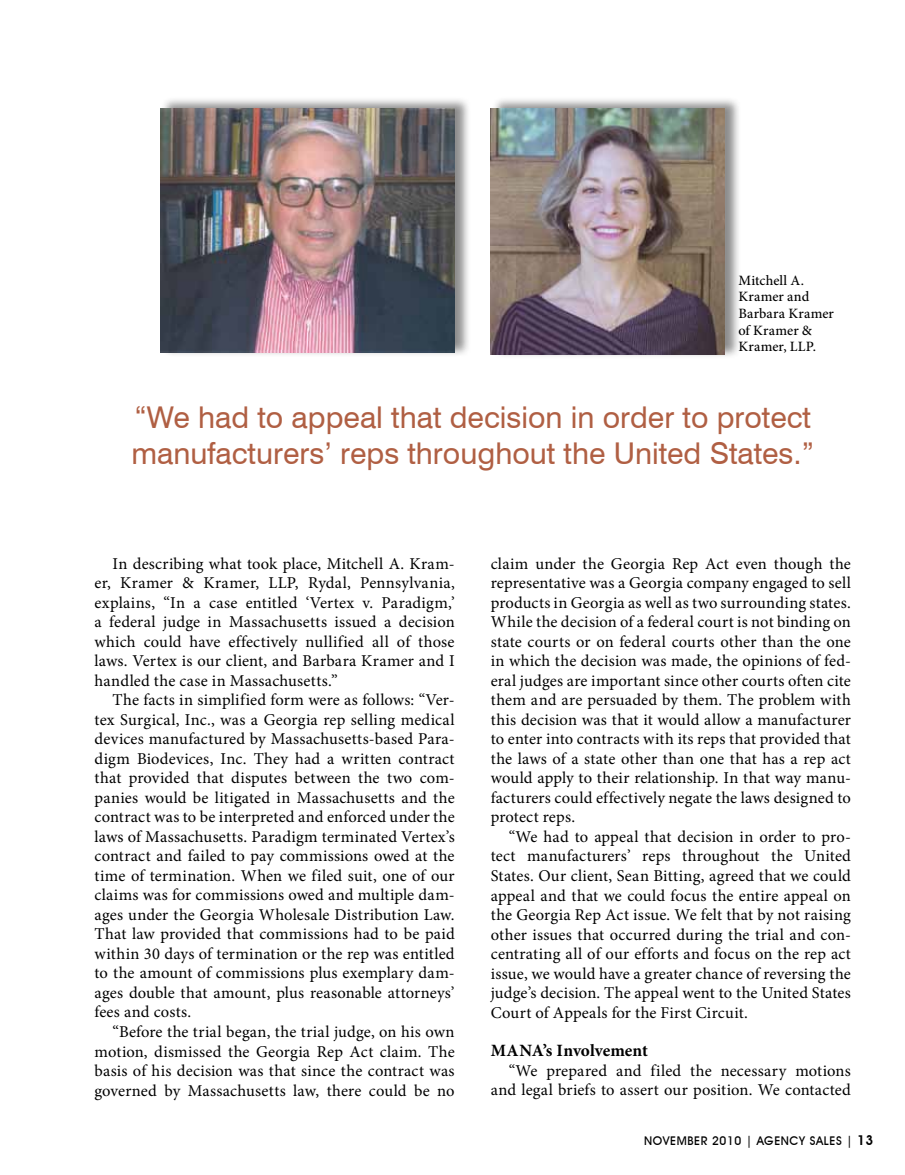
<style>
.page{position:relative;width:905px;height:1175px;background:#fff}
.page>*{position:absolute;margin:0;border:0;box-sizing:border-box;transform-origin:0 0}
.t1{font:30px/36px "Swiss 721 BT";color:#b05f43}
.t2{font:700 17.25px "Minion Pro";color:#000}
.t3{font:16.5px/19.5px "Minion Pro";letter-spacing:.01em;color:#000;text-align:justify}
.t4{font:500 14.25px/16.5px "Minion Pro";letter-spacing:.015em;color:#000}
.t5{font:500 12px "Avant Garde IT Cby BT";letter-spacing:.05em;color:#000}
.s1{font-weight:600;font-size:13.5px}
</style>
<div class="page">
<div style="left:160px;top:96px;width:311px;height:261px;background:#000;opacity:.45"></div>
<img style="left:160px;top:108px;width:294px;height:245px">
<div style="left:490px;top:96px;width:251px;height:263px;background:#000;opacity:.45"></div>
<img style="left:491px;top:108px;width:233px;height:247px">
<p class="t4" style="left:738px;top:272px;width:97px">Mitchell A.<br>Kramer and<br>Barbara Kramer of Kramer &amp;<br>Kramer, LLP.</p>
<h1 class="t1" style="left:131px;top:399px;width:684px">“We had to appeal that decision in order to protect manufacturers’ reps throughout the United States.”</h1>
<p class="t3" style="left:94px;top:554px;width:362px;text-indent:18px">In describing what took place, Mitchell A. Kram&shy;er, Kramer &amp; Kramer, LLP, Rydal, Pennsylvania, explains, “In a case entitled ‘Vertex v. Paradigm,’ a federal judge in Massachusetts issued a decision which could have effectively nullified all of those laws. Vertex is our client, and Barbara Kramer and I handled the case in Massachusetts.”</p>
<p class="t3" style="left:94px;top:690px;width:362px;text-indent:18px">The facts in simplified form were as follows: “Ver&shy;tex Surgical, Inc., was a Georgia rep selling medical devices manufactured by Massachusetts-based Para&shy;digm Biodevices, Inc. They had a written contract that provided that disputes between the two com&shy;panies would be litigated in Massachusetts and the contract was to be interpreted and enforced under the laws of Massachusetts. Paradigm terminated Vertex’s contract and failed to pay commissions owed at the time of termination. When we filed suit, one of our claims was for commissions owed and multiple dam&shy;ages under the Georgia Wholesale Distribution Law.<br>That law provided that commissions had to be paid within 30 days of termination or the rep was entitled to the amount of commissions plus exemplary dam&shy;ages double that amount, plus reasonable attorneys’ fees and costs.</p>
<p class="t3" style="left:94px;top:1022px;width:361px;text-indent:18px">“Before the trial began, the trial judge, on his own motion, dismissed the Georgia Rep Act claim. The basis of his decision was that since the contract was governed by Massachusetts law, there could be no</p>
<p class="t3" style="left:490px;top:554px;width:362px">claim under the Georgia Rep Act even though the representative was a Georgia company engaged to sell products in Georgia as well as two surrounding states.<br>While the decision of a federal court is not binding on state courts or on federal courts other than the one in which the decision was made, the opinions of fed&shy;eral judges are important since other courts often cite them and are persuaded by them. The problem with this decision was that it would allow a manufacturer to enter into contracts with its reps that provided that the laws of a state other than one that has a rep act would apply to their relationship. In that way manu&shy;facturers could effectively negate the laws designed to protect reps.</p>
<p class="t3" style="left:490px;top:827px;width:362px;text-indent:18px">“We had to appeal that decision in order to pro&shy;tect manufacturers’ reps throughout the United States. Our client, Sean Bitting, agreed that we could appeal and that we could focus the entire appeal on the Georgia Rep Act issue. We felt that by not raising other issues that occurred during the trial and con&shy;centrating all of our efforts and focus on the rep act issue, we would have a greater chance of reversing the judge’s decision. The appeal went to the United States Court of Appeals for the First Circuit.</p>
<p class="t2" style="left:490px;top:1038px;width:159px">MANA’s Involvement</p>
<p class="t3" style="left:490px;top:1061px;width:361px;text-align:right">“We prepared and filed the necessary motions and legal briefs to assert our position. We contacted</p>
<p class="t5" style="left:644px;top:1133px;width:231px">NOVEMBER 2010 | AGENCY SALES | <span class="s1">13</span></p>
</div>
